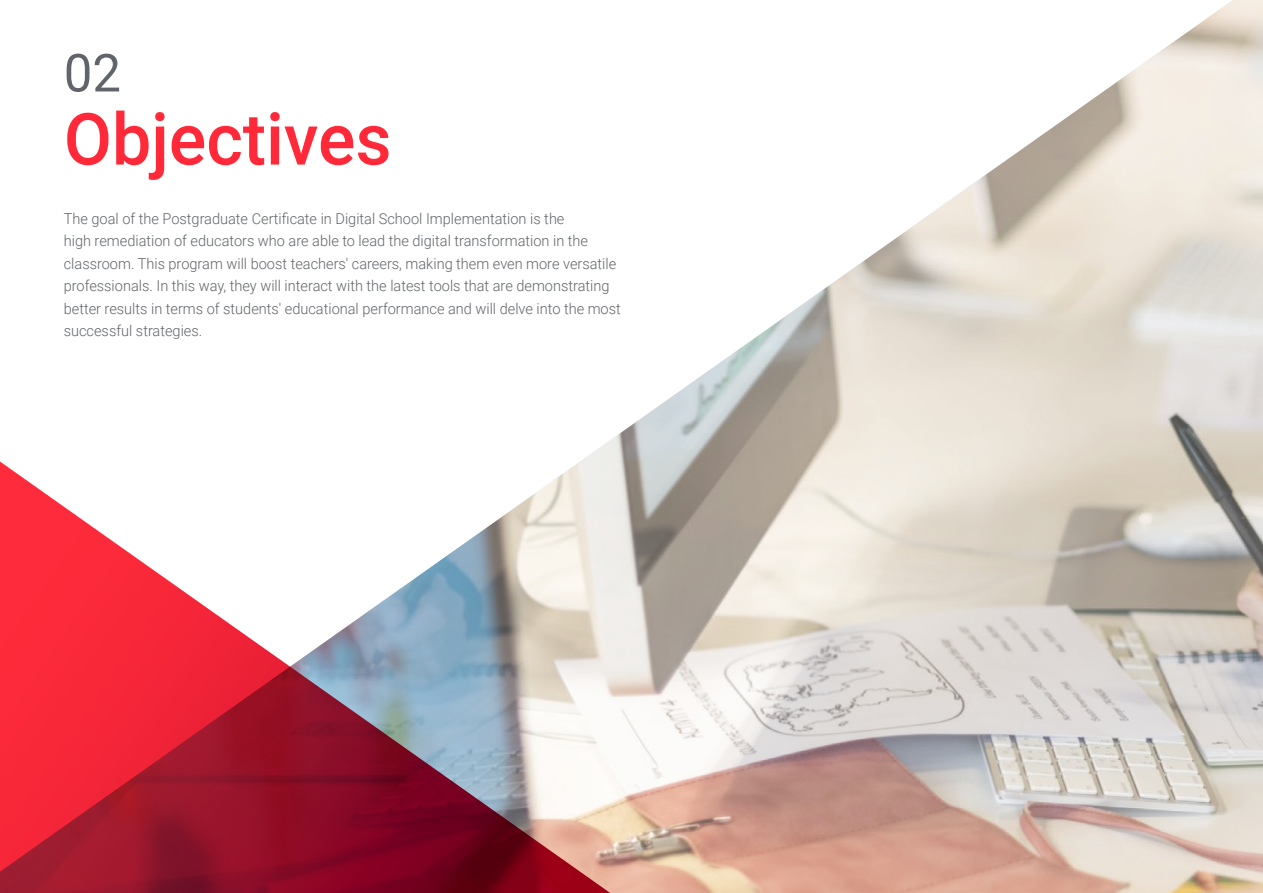
<style>
.page{position:relative;width:1263px;height:893px;background:#fff}
.page>*{position:absolute;margin:0;border:0;box-sizing:border-box;transform-origin:0 0}
.t1{font:500 72px "Roboto";color:#ff293a}
.t2{font:52.5px "Roboto";color:#61646a}
.t3{font:300 15px/22.5px "Roboto";color:#61646a}
</style>
<div class="page">
<img style="left:602px;top:0;width:661px;height:893px">
<svg style="left:0;top:446px;width:640px;height:447px"></svg>
<h2 class="t2" style="left:64px;top:36px;width:59px">02</h2>
<h1 class="t1" style="left:64px;top:89px;width:329px">Objectives</h1>
<p class="t3" style="left:64px;top:207px;width:558px">The goal of the Postgraduate Certificate in Digital School Implementation is the<br>high remediation of educators who are able to lead the digital transformation in the classroom. This program will boost teachers' careers, making them even more versatile professionals. In this way, they will interact with the latest tools that are demonstrating better results in terms of students' educational performance and will delve into the most successful strategies.</p>
</div>
